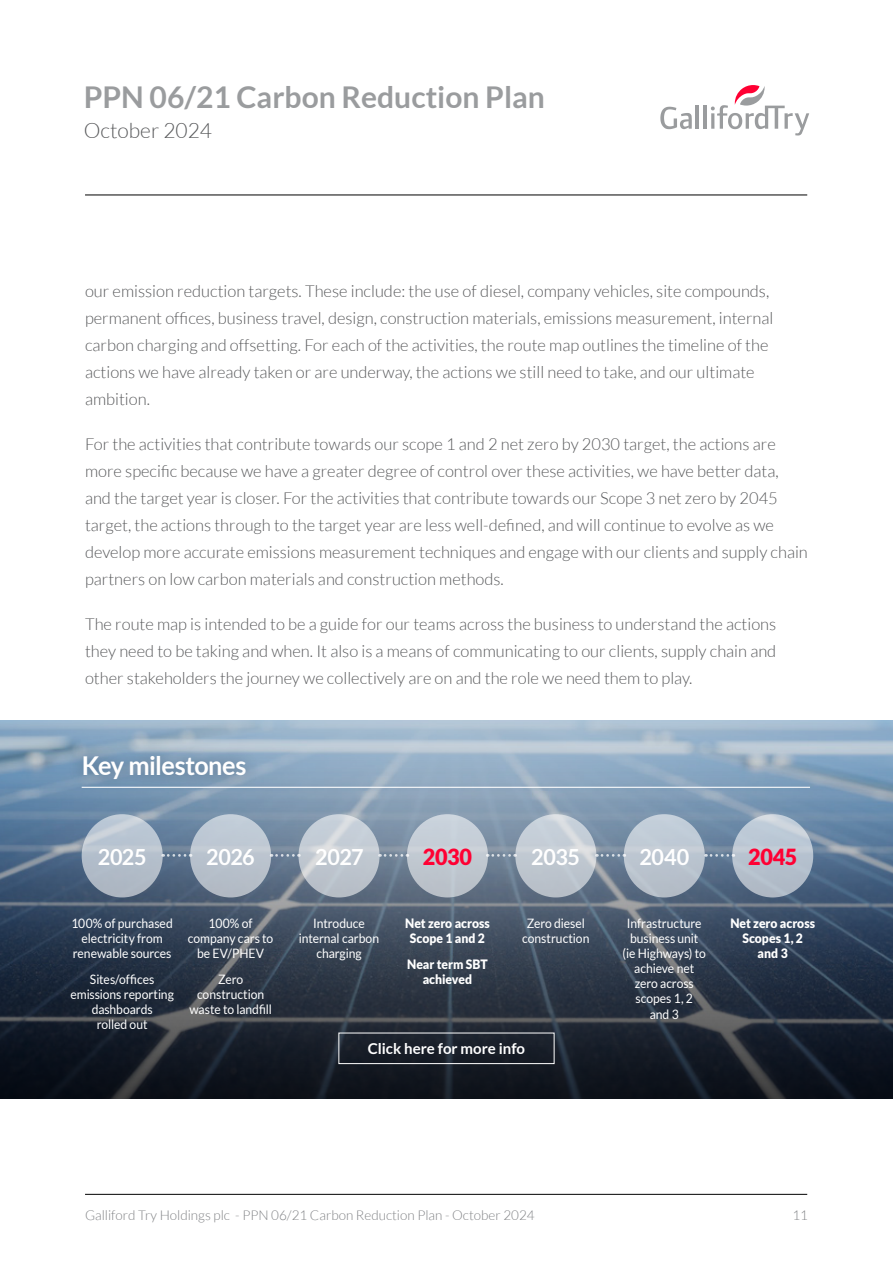
<style>
.page{position:relative;width:893px;height:1263px;background:#fff}
.page>*{position:absolute;margin:0;border:0;box-sizing:border-box;transform-origin:0 0}
.t1{font:700 30px "Lato";color:#9a9c9e}
.t2{font:700 25.95px "Lato";letter-spacing:-.02em;color:#fff}
.t3{font:700 22.2px "Lato";letter-spacing:-.02em;color:#fff}
.t4{font:900 22.2px "Lato";letter-spacing:-.01em;color:#f03}
.t5{font:300 21px "Lato";color:#58595b}
.t6{font:300 16.5px/27px "Lato";color:#58595b}
.t7{font:700 15px "Lato";color:#fff}
.t8{font:300 13.5px "Lato";color:#808285}
.t9{font:13.05px/15.1px "Lato";letter-spacing:-.005em;color:#fff;text-align:center;scale:.94 1}
.t10{font:900 13.05px/15.1px "Lato";color:#fff;text-align:center;scale:.94 1}
</style>
<div class="page">
<hr style="left:85px;top:195px;width:722px;height:1px;background:#000">
<hr style="left:85px;top:1194px;width:722px;height:1px;background:#000">
<hr style="left:696px;top:106px;width:3px;height:23px;background:#9a9c9e">
<hr style="left:703px;top:106px;width:4px;height:23px;background:#9a9c9e">
<svg style="left:660px;top:107px;width:32px;height:22px"></svg>
<svg style="left:711px;top:85px;width:98px;height:50px"></svg>
<svg style="left:0;top:720px;width:893px;height:378px;background:#4c5b6d"></svg>
<div style="left:67px;top:739px;width:194px;height:55px;background:#000;opacity:.33"></div>
<svg style="left:82px;top:814px;width:81px;height:83px;background:#b6c0cd"></svg>
<div style="left:190px;top:814px;width:81px;height:83px;background:#bac3cf;border-radius:50%"></div>
<svg style="left:298px;top:814px;width:82px;height:83px;background:#c2cad2"></svg>
<div style="left:407px;top:814px;width:81px;height:83px;background:#c2cad2;border-radius:50%"></div>
<svg style="left:515px;top:814px;width:81px;height:83px;background:#c3cad3"></svg>
<div style="left:624px;top:814px;width:81px;height:83px;background:#bdc6d1;border-radius:50%"></div>
<div style="left:732px;top:814px;width:81px;height:83px;background:linear-gradient(to bottom,#c8d3de,#acb6c3);border-radius:50%"></div>
<hr style="left:82px;top:787px;width:728px;height:1px;background:#fff">
<svg style="left:163px;top:854px;width:28px;height:3px"></svg>
<svg style="left:271px;top:854px;width:28px;height:3px"></svg>
<svg style="left:380px;top:854px;width:28px;height:3px"></svg>
<svg style="left:487px;top:854px;width:29px;height:3px"></svg>
<svg style="left:596px;top:854px;width:29px;height:3px"></svg>
<svg style="left:705px;top:854px;width:29px;height:3px"></svg>
<div style="left:338px;top:1033px;width:216px;height:31px;border:1px solid #fff"></div>
<h1 class="t1" style="left:84px;top:80px;width:463px">PPN 06/21 Carbon Reduction Plan</h1>
<p class="t5" style="left:84px;top:119px;width:130px">October 2024</p>
<p class="t6" style="left:85px;top:278px;width:690px">our emission reduction targets. These include: the use of diesel, company vehicles, site compounds, permanent offices, business travel, design, construction materials, emissions measurement, internal carbon charging and offsetting. For each of the activities, the route map outlines the timeline of the actions we have already taken or are underway, the actions we still need to take, and our ultimate ambition.</p>
<p class="t6" style="left:85px;top:431px;width:724px">For the activities that contribute towards our scope 1 and 2 net zero by 2030 target, the actions are more specific because we have a greater degree of control over these activities, we have better data, and the target year is closer. For the activities that contribute towards our Scope 3 net zero by 2045 target, the actions through to the target year are less well-defined, and will continue to evolve as we develop more accurate emissions measurement techniques and engage with our clients and supply chain partners on low carbon materials and construction methods.</p>
<p class="t6" style="left:85px;top:611px;width:693px;text-align:justify">The route map is intended to be a guide for our teams across the business to understand the actions they need to be taking and when. It also is a means of communicating to our clients, supply chain and other stakeholders the journey we collectively are on and the role we need them to play.</p>
<h2 class="t2" style="left:82px;top:750px;width:166px">Key milestones</h2>
<h3 class="t3" style="left:98px;top:844px;width:50px">2025</h3>
<h3 class="t3" style="left:206px;top:844px;width:50px">2026</h3>
<h3 class="t3" style="left:315px;top:844px;width:50px">2027</h3>
<h3 class="t4" style="left:423px;top:844px;width:51px">2030</h3>
<h3 class="t3" style="left:531px;top:844px;width:50px">2035</h3>
<h3 class="t3" style="left:639px;top:844px;width:51px">2040</h3>
<h3 class="t4" style="left:748px;top:844px;width:51px">2045</h3>
<p class="t9" style="left:72px;top:915px;width:109px">100% of purchased electricity from renewable sources</p>
<p class="t9" style="left:71px;top:971px;width:111px">Sites/offices emissions reporting dashboards<br>rolled out</p>
<p class="t9" style="left:188px;top:915px;width:92px">100% of company cars to be EV/PHEV</p>
<p class="t9" style="left:189px;top:971px;width:89px">Zero construction waste to landfill</p>
<p class="t9" style="left:299px;top:915px;width:87px">Introduce internal carbon charging</p>
<p class="t10" style="left:405px;top:915px;width:92px">Net zero across<br>Scope 1 and 2</p>
<p class="t10" style="left:407px;top:956px;width:87px">Near term SBT achieved</p>
<p class="t9" style="left:522px;top:915px;width:73px">Zero diesel construction</p>
<p class="t9" style="left:623px;top:915px;width:90px">Infrastructure business unit (ie Highways) to achieve net zero across scopes 1, 2<br>and 3</p>
<p class="t10" style="left:730px;top:915px;width:92px">Net zero across<br>Scopes 1, 2<br>and 3</p>
<p class="t7" style="left:368px;top:1040px;width:159px">Click here for more info</p>
<p class="t8" style="left:85px;top:1208px;width:451px">Galliford Try Holdings plc - PPN 06/21 Carbon Reduction Plan - October 2024</p>
<p class="t8" style="left:792px;top:1208px;width:17px">11</p>
</div>
